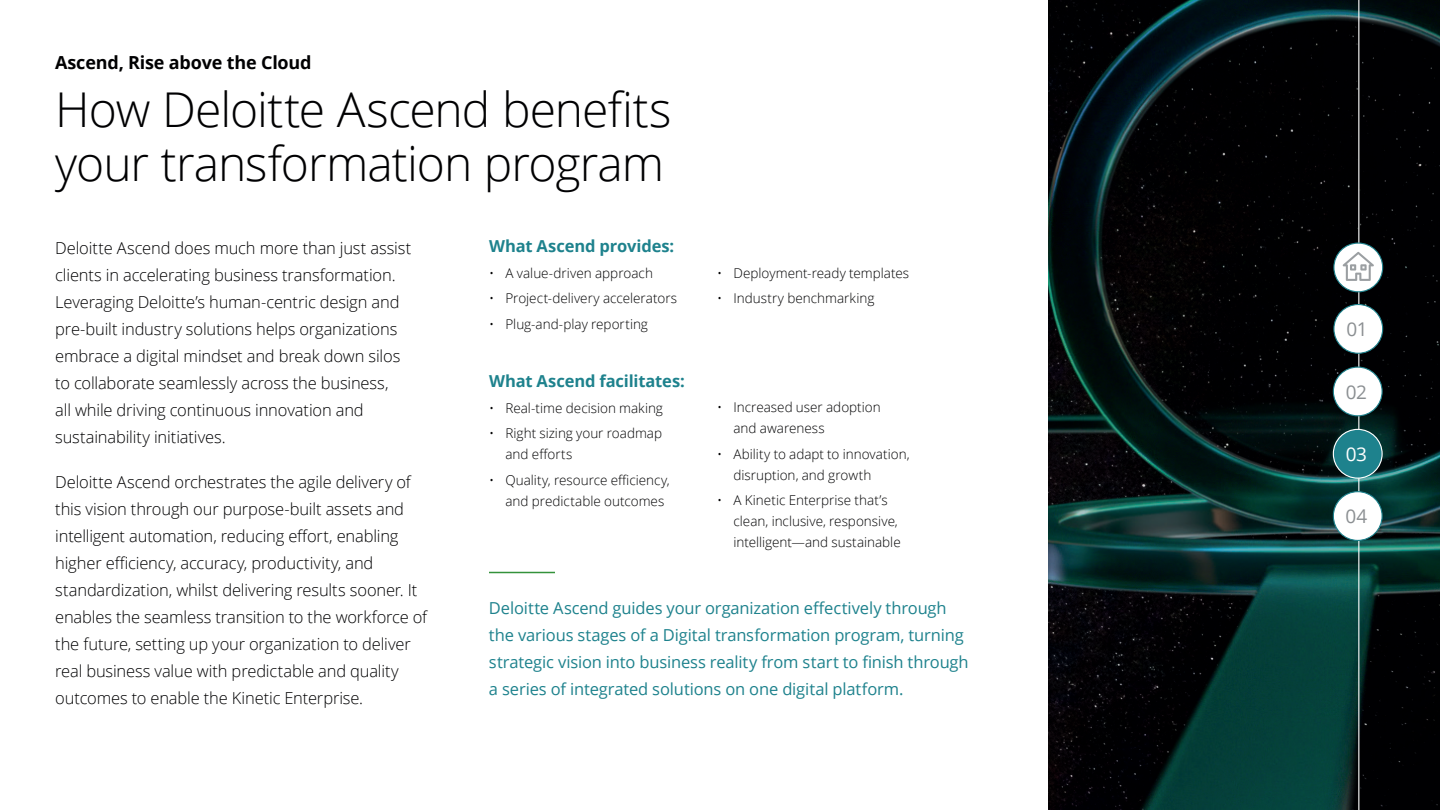
<style>
.page{position:relative;width:1440px;height:810px;background:#fff}
.page>*{position:absolute;margin:0;border:0;box-sizing:border-box;transform-origin:0 0}
.t1{font:300 48px/54px "Open Sans";letter-spacing:-.02em;color:#000002}
.t2{font:18.9px "Open Sans";color:#8b8f92}
.t3{font:18.9px "Open Sans";color:#fff}
.t4{font:700 18px "Open Sans";letter-spacing:-.01em;color:#000002}
.t5{font:300 16.5px/27px "Open Sans";letter-spacing:-.01em;color:#000002}
.t6{font:16.5px/27px "Open Sans";letter-spacing:-.01em;color:#1e828d}
.t7{font:700 16.5px "Open Sans";letter-spacing:-.01em;color:#1e828d}
.t8{font:300 13.5px/21px "Open Sans";color:#000002}
</style>
<div class="page">
<svg style="left:1048px;top:0;width:392px;height:810px;background:#051415"></svg>
<hr style="left:1358px;top:0;width:1px;height:810px;background:#fff">
<div style="left:1333px;top:429px;width:49px;height:49px;background:#1e828d;border-radius:50%"></div>
<div style="left:1333px;top:429px;width:50px;height:50px;border:1px solid #fff;border-radius:50%"></div>
<div style="left:1333px;top:367px;width:49px;height:49px;background:#fff;border-radius:50%"></div>
<div style="left:1333px;top:367px;width:50px;height:49px;border:1px solid #1e828d;border-radius:50%"></div>
<div style="left:1334px;top:305px;width:49px;height:48px;background:#fff;border-radius:50%"></div>
<div style="left:1333px;top:304px;width:50px;height:50px;border:1px solid #1e828d;border-radius:50%"></div>
<div style="left:1333px;top:492px;width:49px;height:48px;background:#fff;border-radius:50%"></div>
<div style="left:1333px;top:491px;width:50px;height:50px;border:1px solid #1e828d;border-radius:50%"></div>
<div style="left:1334px;top:243px;width:49px;height:49px;background:#fff;border-radius:50%"></div>
<div style="left:1333px;top:243px;width:50px;height:49px;border:1px solid #1e828d;border-radius:50%"></div>
<svg style="left:1343px;top:252px;width:31px;height:29px"></svg>
<hr style="left:489px;top:572px;width:66px;height:1px;background:#34923b">
<p class="t4" style="left:55px;top:50px;width:258px">Ascend, Rise above the Cloud</p>
<h1 class="t1" style="left:55px;top:82px;width:618px">How Deloitte Ascend benefits your transformation program</h1>
<p class="t5" style="left:55px;top:234px;width:357px">Deloitte Ascend does much more than just assist clients in accelerating business transformation.<br>Leveraging Deloitte’s human-centric design and pre-built industry solutions helps organizations embrace a digital mindset and break down silos to collaborate seamlessly across the business,<br>all while driving continuous innovation and sustainability initiatives.</p>
<p class="t5" style="left:55px;top:468px;width:373px">Deloitte Ascend orchestrates the agile delivery of this vision through our purpose-built assets and intelligent automation, reducing effort, enabling higher efficiency, accuracy, productivity, and standardization, whilst delivering results sooner. It enables the seamless transition to the workforce of the future, setting up your organization to deliver real business value with predictable and quality outcomes to enable the Kinetic Enterprise.</p>
<p class="t7" style="left:489px;top:235px;width:187px">What Ascend provides:</p>
<p class="t8" style="left:489px;top:262px;width:165px">• A value-driven approach</p>
<p class="t8" style="left:489px;top:288px;width:190px">• Project-delivery accelerators</p>
<p class="t8" style="left:489px;top:313px;width:161px">• Plug-and-play reporting</p>
<p class="t7" style="left:489px;top:370px;width:197px">What Ascend facilitates:</p>
<p class="t8" style="left:489px;top:397px;width:175px">• Real-time decision making</p>
<p class="t8" style="left:505px;top:422px;width:158px;text-indent:-16px">• Right sizing your roadmap and efforts</p>
<p class="t8" style="left:505px;top:469px;width:166px;text-indent:-16px">• Quality, resource efficiency, and predictable outcomes</p>
<p class="t8" style="left:717px;top:262px;width:194px">• Deployment-ready templates</p>
<p class="t8" style="left:717px;top:288px;width:159px">• Industry benchmarking</p>
<p class="t8" style="left:733px;top:397px;width:149px;text-indent:-16px">• Increased user adoption and awareness</p>
<p class="t8" style="left:733px;top:443px;width:178px;text-indent:-16px">• Ability to adapt to innovation, disruption, and growth</p>
<p class="t8" style="left:733px;top:490px;width:169px;text-indent:-16px">• A Kinetic Enterprise that’s clean, inclusive, responsive, intelligent—and sustainable</p>
<p class="t6" style="left:489px;top:594px;width:481px">Deloitte Ascend guides your organization effectively through the various stages of a Digital transformation program, turning strategic vision into business reality from start to finish through a series of integrated solutions on one digital platform.</p>
<p class="t2" style="left:1346px;top:316px;width:23px">01</p>
<p class="t2" style="left:1346px;top:379px;width:23px">02</p>
<p class="t3" style="left:1346px;top:441px;width:23px">03</p>
<p class="t2" style="left:1345px;top:503px;width:23px">04</p>
</div>
